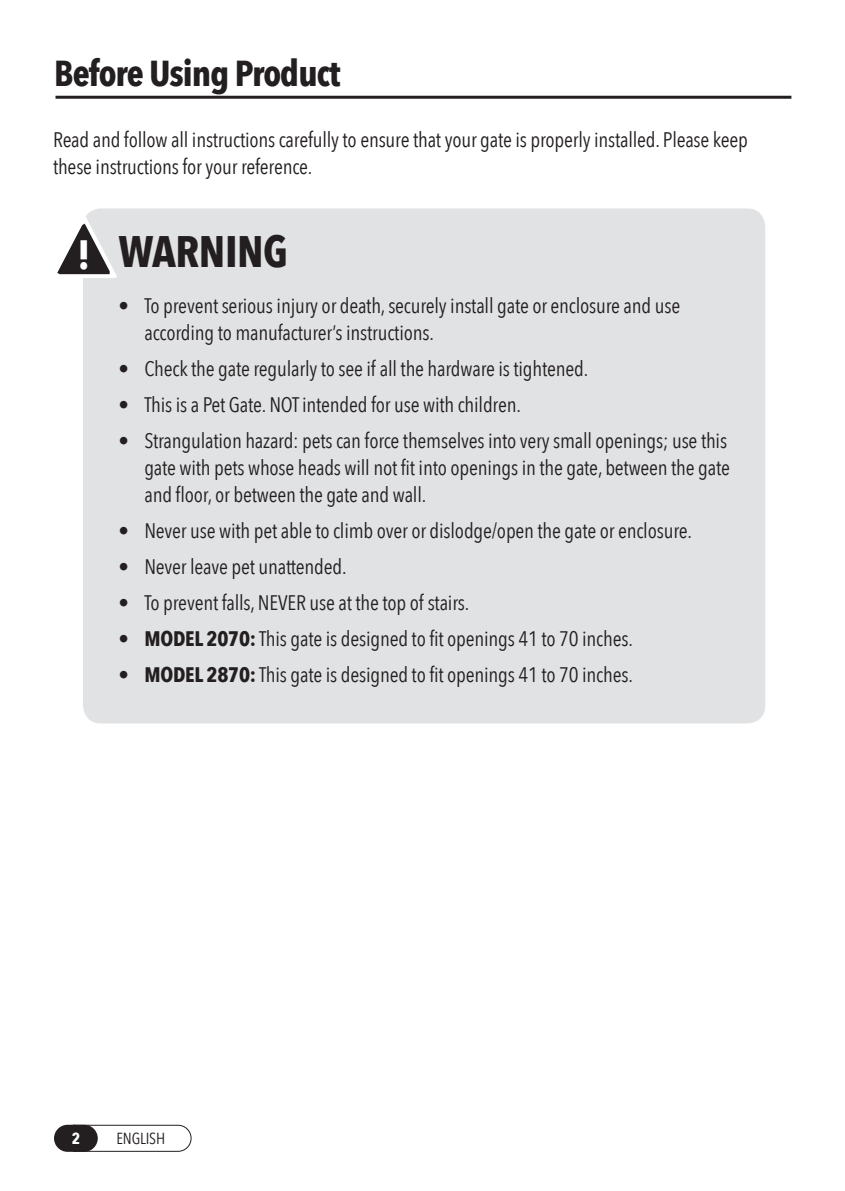
<style>
.page{position:relative;width:845px;height:1191px;background:#fff}
.page>*{position:absolute;margin:0;border:0;box-sizing:border-box;transform-origin:0 0}
.Body__0625_space_aft{font:700 44px "Avenir Next Condensed";letter-spacing:-.01em;color:#231f20}
.t1{font:700 40.8px "Avenir Next Condensed";color:#fff}
.t2{font:700 36px "Avenir Next Condensed";letter-spacing:-.025em;color:#231f20}
.Warning_Text_INDENT{font:21px/27px "Avenir Next Condensed";letter-spacing:-.01em;color:#231f20}
.t3{font:16px "Avenir Next Condensed";letter-spacing:-.01em;color:#231f20}
.t4{font:700 16px "Avenir Next Condensed";color:#fff}
.s1{font-weight:700}
</style>
<div class="page">
<svg style="left:54px;top:1124px;width:138px;height:28px"></svg>
<div style="left:83px;top:208px;width:682px;height:515px;background:#e1e2e4;border-radius:18px"></div>
<svg style="left:57px;top:217px;width:59px;height:61px"></svg>
<hr style="left:56px;top:96px;width:735px;height:3px;background:#231f20">
<p class="t2" style="left:54px;top:51px;width:288px">Before Using Product</p>
<p class="Warning_Text_INDENT" style="left:53px;top:125px;width:696px">Read and follow all instructions carefully to ensure that your gate is properly installed. Please keep these instructions for your reference.</p>
<p class="t1" style="left:77px;top:229px;width:15px">!</p>
<p class="Body__0625_space_aft" style="left:118px;top:225px;width:171px">WARNING</p>
<p class="Warning_Text_INDENT" style="left:144px;top:291px;width:537px;text-indent:-26px">• To prevent serious injury or death, securely install gate or enclosure and use according to manufacturer’s instructions.</p>
<p class="Warning_Text_INDENT" style="left:118px;top:354px;width:471px">• Check the gate regularly to see if all the hardware is tightened.</p>
<p class="Warning_Text_INDENT" style="left:118px;top:390px;width:404px">• This is a Pet Gate. NOT intended for use with children.</p>
<p class="Warning_Text_INDENT" style="left:144px;top:426px;width:587px;text-indent:-26px">• Strangulation hazard: pets can force themselves into very small openings; use this gate with pets whose heads will not fit into openings in the gate, between the gate and floor, or between the gate and wall.</p>
<p class="Warning_Text_INDENT" style="left:118px;top:516px;width:575px">• Never use with pet able to climb over or dislodge/open the gate or enclosure.</p>
<p class="Warning_Text_INDENT" style="left:118px;top:552px;width:230px">• Never leave pet unattended.</p>
<p class="Warning_Text_INDENT" style="left:118px;top:588px;width:352px">• To prevent falls, NEVER use at the top of stairs.</p>
<p class="Warning_Text_INDENT" style="left:118px;top:624px;width:516px">• <span class="s1">MODEL 2070:</span> This gate is designed to fit openings 41 to 70 inches.</p>
<p class="Warning_Text_INDENT" style="left:118px;top:660px;width:516px">• <span class="s1">MODEL 2870:</span> This gate is designed to fit openings 41 to 70 inches.</p>
<p class="t4" style="left:72px;top:1128px;width:10px">2</p>
<p class="t3" style="left:116px;top:1125px;width:50px">ENGLISH</p>
</div>
